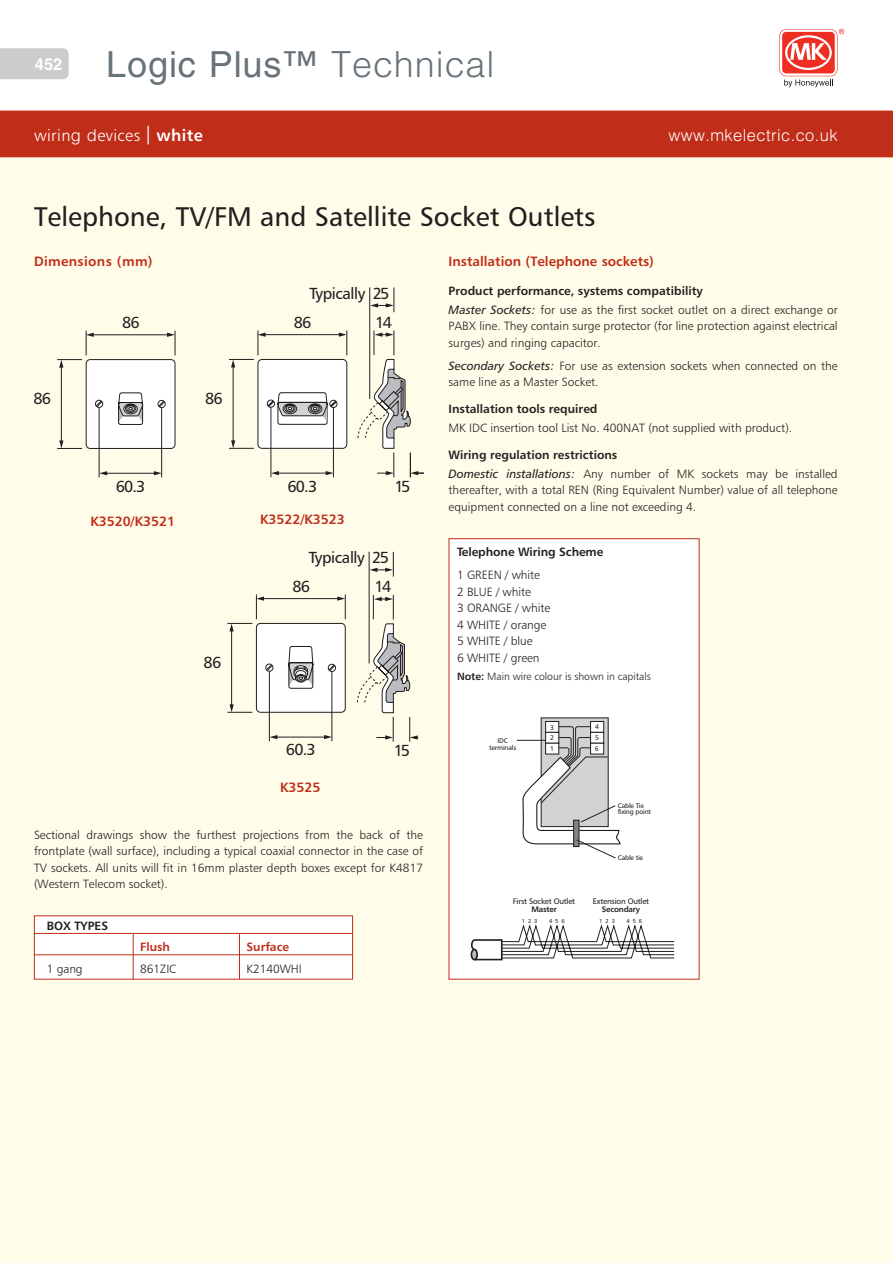
<style>
.page{position:relative;width:893px;height:1263px;background:#fff}
.page>*{position:absolute;margin:0;border:0;box-sizing:border-box;transform-origin:0 0}
.t1{font:36px "Helvetica LT Std";letter-spacing:.025em;color:#687379}
.t2{font:27px "Humanist 777 BT Roman B";color:#231f20}
.t3{font:300 16.5px "Helvetica LT Std";letter-spacing:.025em;color:#fff}
.t4{font:16.5px "Humanist 777 BT Light B";letter-spacing:.025em;color:#fff}
.t5{font:16.05px "Humanist 777 BT Roman B";letter-spacing:-.05em;color:#231f20}
.t6{font:16.05px "Humanist 777 BT Roman B";letter-spacing:-.025em;color:#231f20}
.t7{font:13.5px "Humanist 777 BT Bold B";color:#c02d19}
.t8{font:13.5px "Humanist 777 BT Bold B";letter-spacing:.025em;color:#c02d19}
.t9{font:12px/16.5px "Humanist 777 BT Light B";color:#231f20;text-align:justify}
.t10{font:12px "Humanist 777 BT Bold B";color:#231f20}
.t11{font:12px "Humanist 777 BT Bold B";letter-spacing:-.005em;color:#c02d19}
.t12{font:10.5px "Humanist 777 BT Light B";letter-spacing:-.005em;color:#231f20}
.t13{font:7.95px "Humanist 777 BT Roman B";letter-spacing:-.025em;color:#231f20}
.t14{font:7.95px "Humanist 777 BT Bold B";letter-spacing:-.025em;color:#231f20}
.t15{font:6.9px/6.9px "Humanist 777 BT Roman B";letter-spacing:-.025em;color:#231f20;text-align:center}
.t16{font:5.7px "Humanist 777 BT Roman B";letter-spacing:.505em;color:#231f20}
.s1{font-weight:300}
.s2{font-family:"Helvetica LT Std";font-weight:300}
.s3{font-family:"Helvetica LT Std";font-size:24.75px}
.s4{font-family:"Humanist 777 BT Bold B"}
.s5{font-family:"Humanist 777 BT Italic B"}
</style>
<div class="page">
<div style="left:0;top:111px;width:892px;height:1152px;background:#fffde9"></div>
<div style="left:0;top:111px;width:892px;height:46px;background:#c02d19"></div>
<svg style="left:0;top:48px;width:69px;height:32px;background:#cdcecf"></svg>
<svg style="left:779px;top:29px;width:65px;height:58px"></svg>
<div style="left:86px;top:360px;width:89px;height:88px;background:#fff;border-radius:4px"></div>
<div style="left:86px;top:359px;width:89px;height:90px;border:1px solid #231f20;border-radius:4px"></div>
<svg style="left:157px;top:400px;width:9px;height:8px"></svg>
<svg style="left:95px;top:399px;width:8px;height:9px"></svg>
<hr style="left:92px;top:334px;width:78px;height:1px;background:#231f20">
<svg style="left:167px;top:331px;width:9px;height:24px"></svg>
<hr style="left:61px;top:364px;width:1px;height:80px;background:#231f20">
<svg style="left:57px;top:331px;width:37px;height:37px"></svg>
<svg style="left:57px;top:440px;width:25px;height:9px"></svg>
<hr style="left:104px;top:473px;width:53px;height:1px;background:#231f20">
<svg style="left:154px;top:471px;width:7px;height:4px"></svg>
<svg style="left:100px;top:471px;width:7px;height:4px"></svg>
<hr style="left:99px;top:407px;width:1px;height:70px;background:#231f20">
<hr style="left:161px;top:408px;width:1px;height:69px;background:#231f20">
<svg style="left:118px;top:392px;width:25px;height:33px"></svg>
<hr style="left:369px;top:287px;width:1px;height:112px;background:#231f20">
<svg style="left:370px;top:287px;width:25px;height:25px"></svg>
<svg style="left:229px;top:330px;width:194px;height:148px"></svg>
<div style="left:256px;top:623px;width:89px;height:89px;background:#fff;border-radius:4px"></div>
<div style="left:256px;top:623px;width:90px;height:90px;border:1px solid #231f20;border-radius:4px"></div>
<svg style="left:265px;top:663px;width:9px;height:9px"></svg>
<hr style="left:263px;top:598px;width:77px;height:1px;background:#231f20">
<hr style="left:231px;top:628px;width:1px;height:80px;background:#231f20">
<svg style="left:227px;top:594px;width:37px;height:37px"></svg>
<svg style="left:227px;top:704px;width:25px;height:9px"></svg>
<hr style="left:274px;top:737px;width:53px;height:1px;background:#231f20">
<svg style="left:270px;top:735px;width:7px;height:4px"></svg>
<hr style="left:269px;top:671px;width:1px;height:70px;background:#231f20">
<hr style="left:369px;top:552px;width:1px;height:111px;background:#231f20">
<svg style="left:370px;top:552px;width:24px;height:25px"></svg>
<svg style="left:283px;top:594px;width:135px;height:148px"></svg>
<div style="left:449px;top:538px;width:250px;height:441px;background:#fff"></div>
<svg style="left:541px;top:717px;width:68px;height:110px"></svg>
<div style="left:545px;top:721px;width:14px;height:12px;background:#fff;border:1px solid #231f20"></div>
<div style="left:590px;top:721px;width:14px;height:12px;background:#fff;border:1px solid #231f20"></div>
<svg style="left:516px;top:726px;width:105px;height:133px"></svg>
<svg style="left:470px;top:924px;width:205px;height:36px"></svg>
<div style="left:34px;top:915px;width:319px;height:64px;background:#fff"></div>
<hr style="left:34px;top:933px;width:319px;height:1px;background:#c02d19">
<hr style="left:34px;top:954px;width:319px;height:1px;background:#c02d19">
<hr style="left:133px;top:934px;width:1px;height:45px;background:#c02d19">
<hr style="left:239px;top:934px;width:1px;height:45px;background:#c02d19">
<h1 class="t1" style="left:35px;top:44px;width:461px"><sup>452</sup> Logic Plus™ <span class="s1">Technical</span></h1>
<h3 class="t4" style="left:34px;top:125px;width:170px">wirin<span class="s2">g d</span>evices <span class="s3">|</span> <span class="s4">white</span></h3>
<h3 class="t3" style="left:668px;top:124px;width:171px">www.mkelectric.co.uk</h3>
<h2 class="t2" style="left:34px;top:200px;width:563px">Telephone, TV/FM and Satellite Socket Outlets</h2>
<p class="t8" style="left:34px;top:253px;width:120px">Dimensions (mm)</p>
<h3 class="t6" style="left:309px;top:283px;width:82px">Typically 25</h3>
<h3 class="t5" style="left:122px;top:312px;width:19px">86</h3>
<h3 class="t5" style="left:294px;top:312px;width:19px">86</h3>
<h3 class="t5" style="left:375px;top:312px;width:18px">14</h3>
<h3 class="t5" style="left:33px;top:389px;width:19px">86</h3>
<h3 class="t5" style="left:205px;top:389px;width:19px">86</h3>
<h3 class="t5" style="left:116px;top:476px;width:31px">60.3</h3>
<h3 class="t5" style="left:287px;top:476px;width:31px">60.3</h3>
<h3 class="t5" style="left:394px;top:476px;width:18px">15</h3>
<p class="t7" style="left:90px;top:512px;width:86px">K3520/K3521</p>
<p class="t7" style="left:260px;top:511px;width:86px">K3522/K3523</p>
<h3 class="t6" style="left:309px;top:547px;width:82px">Typically 25</h3>
<h3 class="t5" style="left:382px;top:576px;width:11px">9</h3>
<h3 class="t5" style="left:293px;top:576px;width:19px">86</h3>
<h3 class="t5" style="left:375px;top:576px;width:18px">14</h3>
<h3 class="t5" style="left:205px;top:653px;width:19px">86</h3>
<h3 class="t5" style="left:287px;top:740px;width:31px">60.3</h3>
<h3 class="t5" style="left:374px;top:740px;width:37px">20 15</h3>
<p class="t7" style="left:280px;top:778px;width:42px">K3525</p>
<p class="t9" style="left:34px;top:826px;width:391px">Sectional drawings show the furthest projections from the back of the frontplate (wall surface), including a typical coaxial connector in the case of TV sockets. All units will fit in 16mm plaster depth boxes except for K4817 (Western Telecom socket).</p>
<p class="t10" style="left:47px;top:918px;width:63px">BOX TYPES</p>
<p class="t11" style="left:140px;top:939px;width:31px">Flush</p>
<p class="t11" style="left:247px;top:939px;width:44px">Surface</p>
<p class="t9" style="left:47px;top:960px;width:37px">1 gang</p>
<p class="t9" style="left:140px;top:960px;width:37px">861ZIC</p>
<p class="t9" style="left:247px;top:960px;width:57px">K2140WHI</p>
<p class="t7" style="left:449px;top:253px;width:207px">Installation (Telephone sockets)</p>
<p class="t10" style="left:449px;top:283px;width:256px">Product performance, systems compatibility</p>
<p class="t9" style="left:449px;top:301px;width:391px"><span class="s5">Master Sockets:</span> for use as the first socket outlet on a direct exchange or PABX line. They contain surge protector (for line protection against electrical surges) and ringing capacitor.</p>
<p class="t9" style="left:449px;top:357px;width:391px"><span class="s5">Secondary Sockets:</span> For use as extension sockets when connected on the same line as a Master Socket.</p>
<p class="t10" style="left:449px;top:402px;width:150px">Installation tools required</p>
<p class="t9" style="left:449px;top:419px;width:345px">MK IDC insertion tool List No. 400NAT (not supplied with product).</p>
<p class="t10" style="left:449px;top:447px;width:170px">Wiring regulation restrictions</p>
<p class="t9" style="left:449px;top:465px;width:391px"><span class="s5">Domestic installations:</span> Any number of MK sockets may be installed thereafter, with a total REN (Ring Equivalent Number) value of all telephone equipment connected on a line not exceeding 4.</p>
<p class="t10" style="left:457px;top:544px;width:148px">Telephone Wiring Scheme</p>
<p class="t9" style="left:457px;top:566px;width:95px;text-align:left">1 GREEN / white<br>2 BLUE / white<br>3 ORANGE / white<br>4 WHITE / orange<br>5 WHITE / blue<br>6 WHITE / green</p>
<p class="t12" style="left:457px;top:670px;width:195px"><span class="s4">Note:</span> Main wire colour is shown in capitals</p>
<p class="t15" style="left:489px;top:737px;width:29px">IDC terminals</p>
<p class="t15" style="left:550px;top:724px;width:5px">3</p>
<p class="t15" style="left:595px;top:723px;width:5px">4</p>
<p class="t15" style="left:595px;top:745px;width:5px">6</p>
<p class="t15" style="left:550px;top:734px;width:5px">2</p>
<p class="t15" style="left:595px;top:734px;width:5px">5</p>
<p class="t15" style="left:550px;top:745px;width:5px">1</p>
<p class="t15" style="left:618px;top:802px;width:35px;text-align:left">Cable Tie fixing point</p>
<p class="t15" style="left:618px;top:854px;width:27px">Cable tie</p>
<p class="t13" style="left:513px;top:896px;width:64px">First Socket Outlet</p>
<p class="t14" style="left:531px;top:904px;width:27px">Master</p>
<p class="t13" style="left:593px;top:896px;width:58px">Extension Outlet</p>
<p class="t14" style="left:602px;top:904px;width:40px">Secondary</p>
<p class="t16" style="left:522px;top:917px;width:17px">123</p>
<p class="t16" style="left:549px;top:917px;width:17px">456</p>
<p class="t16" style="left:599px;top:917px;width:17px">123</p>
<p class="t16" style="left:627px;top:917px;width:17px">456</p>
</div>
